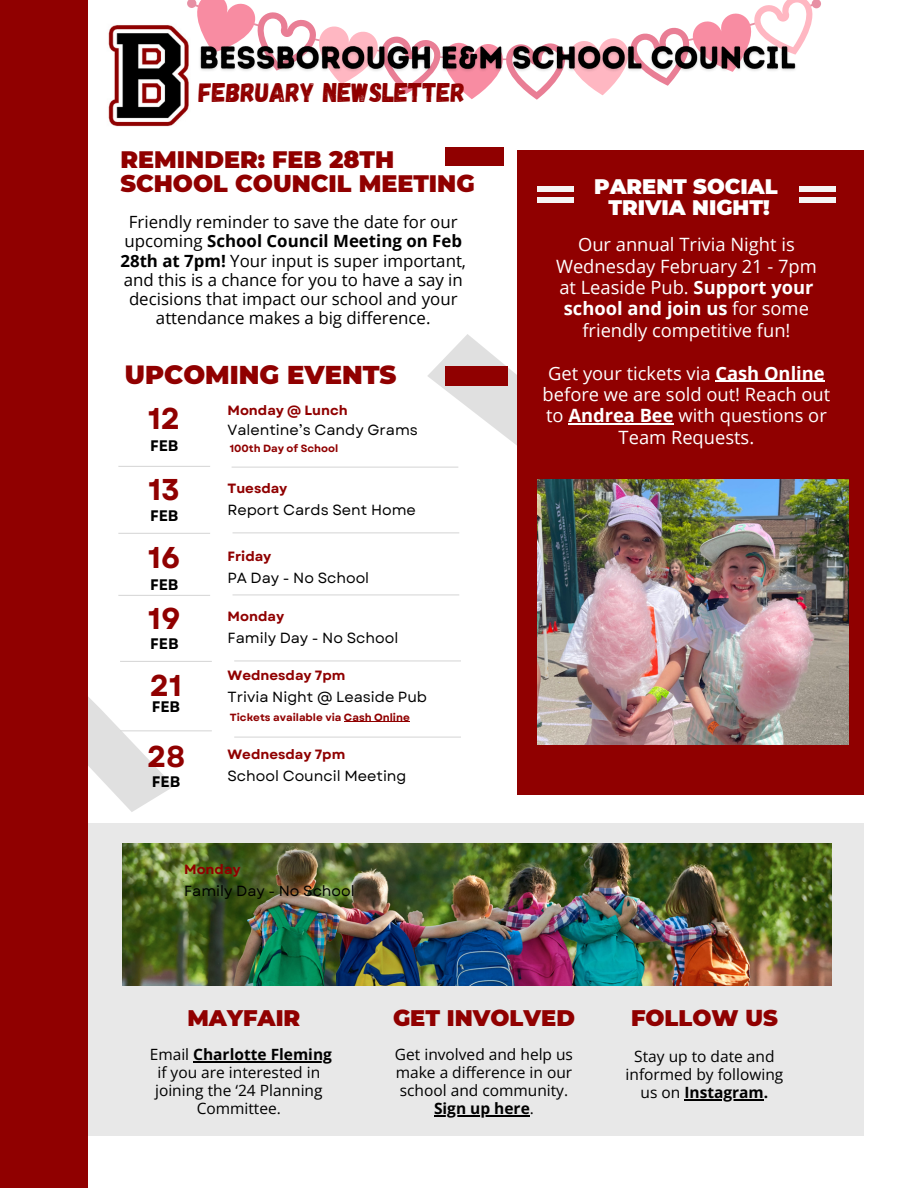
<style>
.page{position:relative;width:918px;height:1188px;background:#fff}
.page>*{position:absolute;margin:0;border:0;box-sizing:border-box;transform-origin:0 0}
.t1{font:700 30px "Garet";color:#900000}
.t2{font:27px "Gagalin";color:#900000}
.t3{font:900 25.8px "Montserrat";color:#900000}
.t4{font:900 23.85px/23.7px "Montserrat";color:#900000}
.t5{font:900 22.5px "Montserrat";color:#900000}
.t6{font:900 21px/20.2px "Montserrat";color:#fff;text-align:center}
.t7{font:18.3px/21.3px "Open Sans";color:#fff;text-align:center}
.t8{font:16.8px/19.2px "Open Sans";color:#000;text-align:center}
.t9{font:15.45px/18px "Open Sans";color:#000;text-align:center}
.t10{font:700 15.45px "Open Sans";color:#000}
.t11{font:700 15.3px "Garet";color:#000}
.t12{font:14.7px "Garet";color:#000}
.t13{font:700 13.5px "Garet";color:#900000}
.t14{font:700 10.5px "Garet";color:#900000}
.s1{font-weight:700}
.s2{font-weight:400}
</style>
<div class="page">
<img style="left:108px;top:25px;width:81px;height:102px">
<svg style="left:187px;top:0;width:634px;height:100px"></svg>
<div style="left:445px;top:147px;width:59px;height:19px;background:#900000"></div>
<svg style="left:88px;top:334px;width:429px;height:478px"></svg>
<div style="left:517px;top:150px;width:347px;height:645px;background:#900000"></div>
<div style="left:537px;top:186px;width:36px;height:5px;background:#f5f5f5"></div>
<div style="left:799px;top:186px;width:37px;height:5px;background:#f5f5f5"></div>
<div style="left:537px;top:198px;width:36px;height:5px;background:#f5f5f5"></div>
<div style="left:799px;top:198px;width:37px;height:5px;background:#f5f5f5"></div>
<div style="left:0;top:0;width:88px;height:1188px;background:#900000"></div>
<div style="left:88px;top:823px;width:776px;height:312px;background:#e8e8e8"></div>
<img style="left:123px;top:843px;width:708px;height:142px">
<div style="left:446px;top:366px;width:62px;height:20px;background:#900000"></div>
<hr style="left:118px;top:466px;width:92px;height:1px;background:#d9d9d9">
<hr style="left:232px;top:467px;width:226px;height:1px;background:#d9d9d9">
<hr style="left:233px;top:532px;width:226px;height:1px;background:#d9d9d9">
<hr style="left:118px;top:533px;width:92px;height:1px;background:#d9d9d9">
<img style="left:537px;top:480px;width:312px;height:264px">
<hr style="left:233px;top:594px;width:226px;height:1px;background:#d9d9d9">
<hr style="left:118px;top:595px;width:92px;height:1px;background:#d9d9d9">
<hr style="left:234px;top:660px;width:227px;height:2px;background:#d9d9d9">
<hr style="left:120px;top:661px;width:92px;height:1px;background:#d9d9d9">
<hr style="left:234px;top:737px;width:227px;height:1px;background:#d9d9d9">
<hr style="left:120px;top:730px;width:92px;height:1px;background:#d9d9d9">
<hr style="left:434px;top:1115px;width:96px;height:1px;background:#000">
<hr style="left:684px;top:1099px;width:80px;height:2px;background:#000">
<hr style="left:715px;top:381px;width:110px;height:1px;background:#fff">
<hr style="left:568px;top:423px;width:106px;height:2px;background:#fff">
<img style="left:195px;top:39px;width:610px;height:37px">
<hr style="left:193px;top:1061px;width:139px;height:1px;background:#000">
<hr style="left:344px;top:721px;width:66px;height:1px;background:#900000">
<p class="t2" style="left:199px;top:75px;width:268px">FEBRUARY NEWSLETTER</p>
<p class="t4" style="left:120px;top:148px;width:356px">REMINDER: FEB 28TH<br>SCHOOL COUNCIL MEETING</p>
<p class="t8" style="left:120px;top:212px;width:347px">Friendly reminder to save the date for our upcoming <span class="s1">School Council Meeting on Feb 28th at 7pm!</span> Your input is super important, and this is a chance for you to have a say in decisions that impact our school and your attendance makes a big difference.</p>
<h6 class="t3" style="left:125px;top:359px;width:273px">UPCOMING EVENTS</h6>
<p class="t13" style="left:227px;top:400px;width:122px">Monday @ Lunch</p>
<p class="t14" style="left:230px;top:441px;width:110px">100th Day of School</p>
<p class="t1" style="left:148px;top:397px;width:34px">12</p>
<p class="t11" style="left:150px;top:434px;width:30px">FEB</p>
<p class="t1" style="left:148px;top:468px;width:33px">13</p>
<p class="t11" style="left:150px;top:505px;width:30px">FEB</p>
<p class="t12" style="left:227px;top:499px;width:190px">Report Cards Sent Home</p>
<p class="t12" style="left:227px;top:419px;width:192px">Valentine’s Candy Grams</p>
<p class="t13" style="left:227px;top:478px;width:61px">Tuesday</p>
<h4 class="t1" style="left:148px;top:536px;width:34px">16</h4>
<h5 class="t11" style="left:150px;top:574px;width:30px">FEB</h5>
<p class="t13" style="left:227px;top:547px;width:45px">Friday</p>
<p class="t12" style="left:227px;top:567px;width:143px">PA Day - No School</p>
<p class="t1" style="left:148px;top:597px;width:34px">19</p>
<p class="t11" style="left:150px;top:633px;width:30px">FEB</p>
<p class="t12" style="left:228px;top:627px;width:172px">Family Day - No School</p>
<p class="t13" style="left:228px;top:607px;width:58px">Monday</p>
<p class="t1" style="left:150px;top:664px;width:34px">21</p>
<h4 class="t11" style="left:152px;top:695px;width:30px">FEB</h4>
<p class="t1" style="left:147px;top:735px;width:39px">28</p>
<h4 class="t11" style="left:152px;top:771px;width:30px">FEB</h4>
<p class="t13" style="left:228px;top:666px;width:119px">Wednesday 7pm</p>
<h4 class="t14" style="left:230px;top:709px;width:181px">Tickets available via Cash Online</h4>
<p class="t12" style="left:228px;top:687px;width:201px">Trivia Night @ Leaside Pub</p>
<p class="t13" style="left:227px;top:744px;width:119px">Wednesday 7pm</p>
<p class="t12" style="left:227px;top:765px;width:181px">School Council Meeting</p>
<p class="t13" style="left:184px;top:860px;width:58px">Monday</p>
<p class="t12" style="left:184px;top:880px;width:172px">Family Day - No School</p>
<p class="t6" style="left:594px;top:177px;width:185px">PARENT SOCIAL<br>TRIVIA NIGHT!</p>
<p class="t7" style="left:556px;top:234px;width:262px">Our annual Trivia Night is<br>Wednesday February 21 - 7pm at Leaside Pub. <span class="s1">Support your school and join us</span> for some friendly competitive fun!</p>
<p class="t7" style="left:543px;top:362px;width:289px">Get your tickets via <span class="s1">Cash Online </span>before we are sold out! Reach out to <span class="s1">Andrea Bee</span> with questions or<br>Team Requests.</p>
<p class="t5" style="left:188px;top:1004px;width:114px">MAYFAIR</p>
<p class="t10" style="left:150px;top:1044px;width:184px"><span class="s2">Email</span> Charlotte Fleming</p>
<p class="t9" style="left:155px;top:1063px;width:169px">if you are interested in joining the ‘24 Planning<br>Committee.</p>
<h6 class="t5" style="left:393px;top:1004px;width:183px">GET INVOLVED</h6>
<p class="t9" style="left:395px;top:1045px;width:180px;text-align:justify">Get involved and help us make a difference in our school and community.</p>
<h6 class="t10" style="left:434px;top:1098px;width:101px">Sign up here<span class="s2">.</span></h6>
<p class="t5" style="left:631px;top:1004px;width:148px">FOLLOW US</p>
<p class="t9" style="left:626px;top:1047px;width:159px">Stay up to date and informed by following</p>
<h2 class="t10" style="left:641px;top:1082px;width:129px"><span class="s2">us on</span> Instagram.</h2>
</div>
